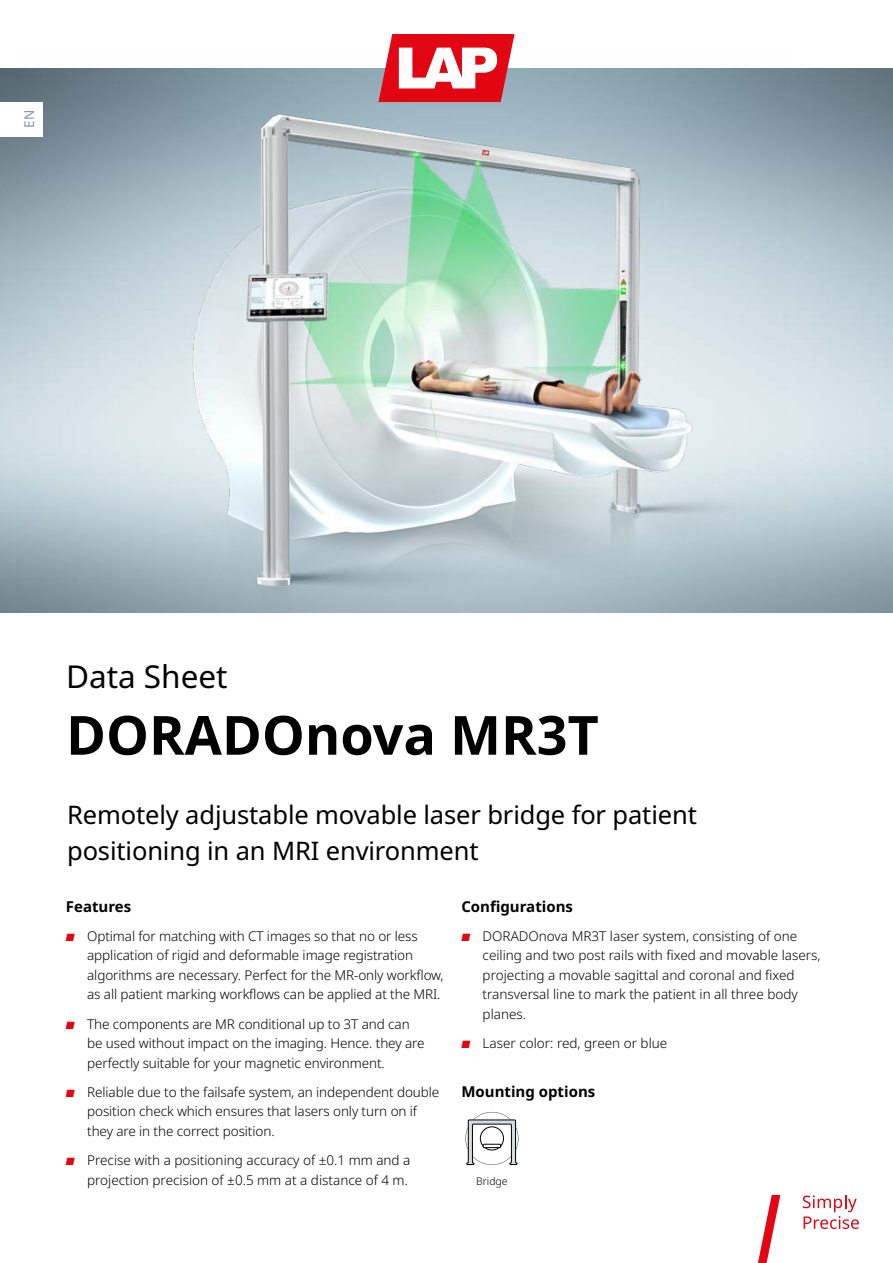
<style>
.page{position:relative;width:893px;height:1263px;background:#fff}
.page>*{position:absolute;margin:0;border:0;box-sizing:border-box;transform-origin:0 0}
.t1{font:700 54px "Noto Sans";color:#000}
.t2{font:31.5px "Noto Sans";color:#000}
.t3{font:25.5px/36px "Noto Sans";letter-spacing:-.005em;color:#000}
.t4{font:700 15px "Noto Sans";color:#000}
.t5{font:300 13.5px/19.5px "Noto Sans";letter-spacing:-.005em;color:#000}
.t6{font:13.5px "Noto Sans";color:#8298a5}
.t7{font:300 10.5px "Noto Sans";color:#000}
</style>
<div class="page">
<img style="left:0;top:68px;width:893px;height:544px">
<div style="left:0;top:102px;width:43px;height:34px;background:#fff"></div>
<svg style="left:388px;top:34px;width:126px;height:18px;background:#e62935"></svg>
<svg style="left:803px;top:1195px;width:56px;height:34px"></svg>
<svg style="left:758px;top:1195px;width:22px;height:68px"></svg>
<svg style="left:465px;top:1112px;width:53px;height:53px"></svg>
<img style="left:16px;top:52px;width:771px;height:560px">
<p class="t6" style="left:20px;top:128px;width:19px;rotate:-90deg">EN</p>
<h2 class="t2" style="left:66px;top:654px;width:163px">Data Sheet</h2>
<h1 class="t1" style="left:66px;top:697px;width:534px">DORADOnova MR3T</h1>
<h3 class="t3" style="left:67px;top:797px;width:631px">Remotely adjustable movable laser bridge for patient positioning in an MRI environment</h3>
<p class="t4" style="left:461px;top:895px;width:113px">Configurations</p>
<p class="t5" style="left:483px;top:926px;width:339px">DORADOnova MR3T laser system, consisting of one ceiling and two post rails with fixed and movable lasers, projecting a movable sagittal and coronal and fixed transversal line to mark the patient in all three body planes.</p>
<p class="t5" style="left:483px;top:1034px;width:186px">Laser color: red, green or blue</p>
<p class="t4" style="left:461px;top:1081px;width:135px">Mounting options</p>
<p class="t4" style="left:66px;top:895px;width:67px">Features</p>
<p class="t5" style="left:87px;top:926px;width:358px">Optimal for matching with CT images so that no or less application of rigid and deformable image registration algorithms are necessary. Perfect for the MR-only workflow, as all patient marking workflows can be applied at the MRI.</p>
<p class="t5" style="left:87px;top:1014px;width:339px">The components are MR conditional up to 3T and can be used without impact on the imaging. Hence. they are perfectly suitable for your magnetic environment.</p>
<p class="t5" style="left:87px;top:1082px;width:354px">Reliable due to the failsafe system, an independent double position check which ensures that lasers only turn on if they are in the correct position.</p>
<p class="t5" style="left:87px;top:1151px;width:325px">Precise with a positioning accuracy of ±0.1 mm and a projection precision of ±0.5 mm at a distance of 4 m.</p>
<p class="t7" style="left:476px;top:1174px;width:33px">Bridge</p>
</div>
